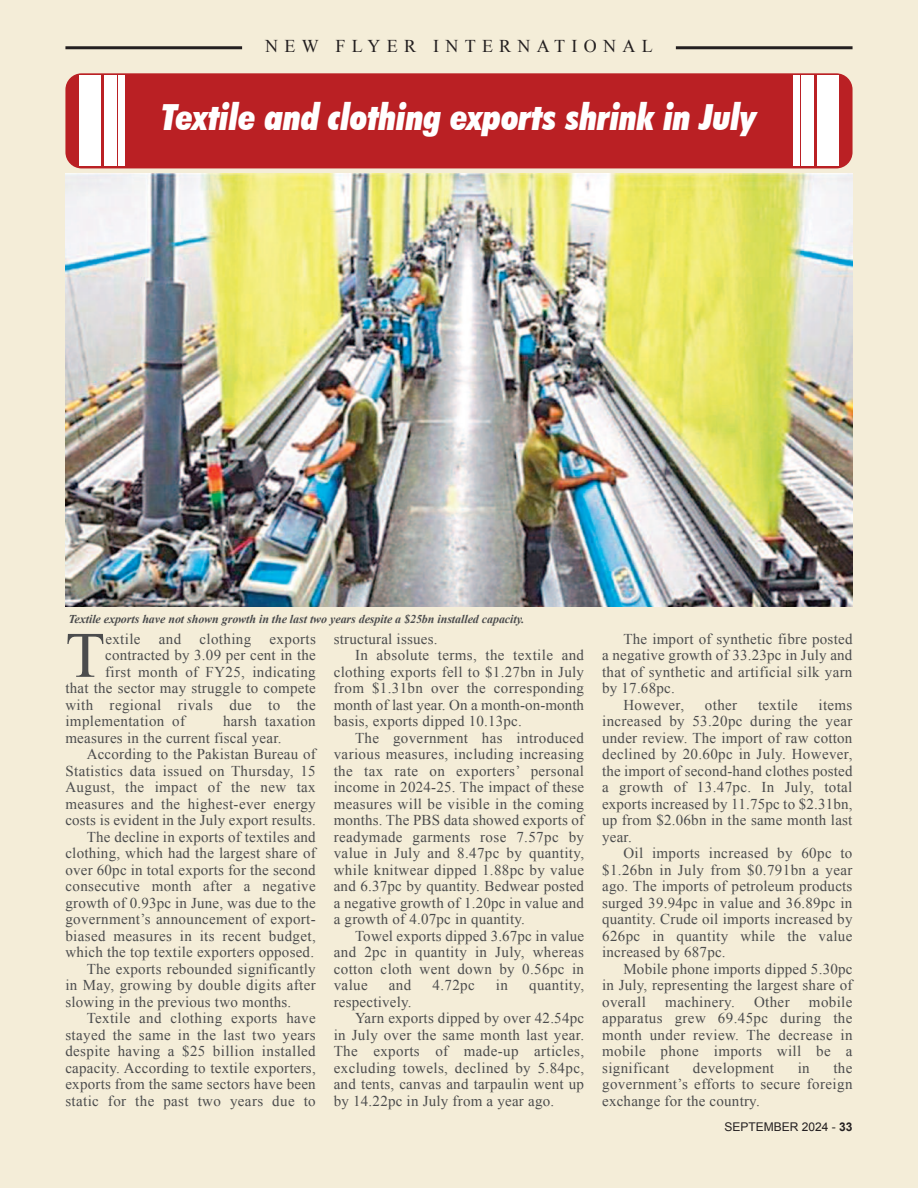
<style>
.page{position:relative;width:918px;height:1188px;background:#f4edd8}
.page>*{position:absolute;margin:0;border:0;box-sizing:border-box;transform-origin:0 0}
.t1{font:64.8px "Times New Roman";color:#4b4c4d}
.t2{font:italic 900 condensed 36px "Futura BT";color:#fff}
.t3{font:18px "Times New Roman";letter-spacing:.35em;color:#231f20}
.t4{font:15px/16.5px "Times New Roman";letter-spacing:.02em;color:#4b4c4d;text-align:justify}
.t5{font:italic 700 12px "Times New Roman";letter-spacing:-.005em;color:#4b4c4d}
.t6{font:12px "Arial";color:#231f20}
.s1{font-weight:700}
</style>
<div class="page">
<hr style="left:65px;top:46px;width:177px;height:3px;background:#231f20">
<hr style="left:676px;top:46px;width:177px;height:3px;background:#231f20">
<div style="left:65px;top:73px;width:788px;height:95px;background:#ba2024;border-radius:16px"></div>
<img style="left:65px;top:174px;width:788px;height:433px">
<div style="left:80px;top:76px;width:21px;height:90px;background:#fff"></div>
<div style="left:104px;top:76px;width:12px;height:90px;background:#fff"></div>
<div style="left:119px;top:76px;width:6px;height:90px;background:#fff"></div>
<div style="left:817px;top:76px;width:21px;height:90px;background:#fff"></div>
<div style="left:802px;top:76px;width:12px;height:90px;background:#fff"></div>
<div style="left:793px;top:76px;width:6px;height:90px;background:#fff"></div>
<p class="t3" style="left:265px;top:36px;width:389px">NEW FLYER INTERNATIONAL</p>
<h2 class="t2" style="left:161px;top:96px;width:597px">Textile and clothing exports shrink in July</h2>
<p class="t5" style="left:68px;top:612px;width:458px">Textile exports have not shown growth in the last two years despite a $25bn installed capacity.</p>
<h1 class="t1" style="left:65px;top:619px;width:41px">T</h1>
<p class="t4" style="left:105px;top:631px;width:212px">extile and clothing exports</p>
<p class="t4" style="left:105px;top:647px;width:212px">contracted by 3.09 per cent in the</p>
<p class="t4" style="left:105px;top:664px;width:212px">first month of FY25, indicating</p>
<p class="t4" style="left:65px;top:680px;width:252px">that the sector may struggle to compete</p>
<p class="t4" style="left:65px;top:697px;width:252px">with regional rivals due to the</p>
<p class="t4" style="left:65px;top:713px;width:121px">implementation of</p>
<p class="t4" style="left:65px;top:713px;width:252px;text-indent:158px">harsh taxation measures in the current fiscal year.</p>
<p class="t4" style="left:87px;top:746px;width:231px">According to the Pakistan Bureau of</p>
<p class="t4" style="left:65px;top:763px;width:252px">Statistics data issued on Thursday, 15</p>
<p class="t4" style="left:65px;top:779px;width:252px">August, the impact of the new tax</p>
<p class="t4" style="left:65px;top:796px;width:252px">measures and the highest-ever energy</p>
<p class="t4" style="left:65px;top:812px;width:252px">costs is evident in the July export results.</p>
<p class="t4" style="left:87px;top:829px;width:231px">The decline in exports of textiles and</p>
<p class="t4" style="left:65px;top:845px;width:252px">clothing, which had the largest share of</p>
<p class="t4" style="left:65px;top:862px;width:252px">over 60pc in total exports for the second</p>
<p class="t4" style="left:65px;top:878px;width:252px">consecutive month after a negative</p>
<p class="t4" style="left:65px;top:895px;width:252px">growth of 0.93pc in June, was due to the</p>
<p class="t4" style="left:65px;top:911px;width:252px">government’s announcement of export-</p>
<p class="t4" style="left:65px;top:928px;width:252px">biased measures in its recent budget,</p>
<p class="t4" style="left:65px;top:944px;width:250px">which the top textile exporters opposed.</p>
<p class="t4" style="left:87px;top:961px;width:231px">The exports rebounded significantly</p>
<p class="t4" style="left:65px;top:977px;width:252px">in May, growing by double digits after</p>
<p class="t4" style="left:65px;top:994px;width:227px">slowing in the previous two months.</p>
<p class="t4" style="left:87px;top:1010px;width:231px">Textile and clothing exports have</p>
<p class="t4" style="left:65px;top:1027px;width:252px">stayed the same in the last two years</p>
<p class="t4" style="left:65px;top:1043px;width:252px">despite having a $25 billion installed</p>
<p class="t4" style="left:65px;top:1060px;width:252px">capacity. According to textile exporters,</p>
<p class="t4" style="left:65px;top:1076px;width:252px">exports from the same sectors have been</p>
<p class="t4" style="left:65px;top:1093px;width:252px">static for the past two years due to</p>
<p class="t4" style="left:334px;top:631px;width:105px">structural issues.</p>
<p class="t4" style="left:355px;top:647px;width:231px">In absolute terms, the textile and</p>
<p class="t4" style="left:334px;top:664px;width:252px">clothing exports fell to $1.27bn in July</p>
<p class="t4" style="left:334px;top:680px;width:252px">from $1.31bn over the corresponding</p>
<p class="t4" style="left:334px;top:697px;width:252px">month of last year. On a month-on-month</p>
<p class="t4" style="left:334px;top:713px;width:190px">basis, exports dipped 10.13pc.</p>
<p class="t4" style="left:355px;top:730px;width:231px">The government has introduced</p>
<p class="t4" style="left:334px;top:746px;width:252px">various measures, including increasing</p>
<p class="t4" style="left:334px;top:763px;width:252px">the tax rate on exporters’ personal</p>
<p class="t4" style="left:334px;top:779px;width:252px">income in 2024-25. The impact of these</p>
<p class="t4" style="left:334px;top:796px;width:252px">measures will be visible in the coming</p>
<p class="t4" style="left:334px;top:812px;width:252px">months. The PBS data showed exports of</p>
<p class="t4" style="left:334px;top:829px;width:252px">readymade garments rose 7.57pc by</p>
<p class="t4" style="left:334px;top:845px;width:252px">value in July and 8.47pc by quantity,</p>
<p class="t4" style="left:334px;top:862px;width:252px">while knitwear dipped 1.88pc by value</p>
<p class="t4" style="left:334px;top:878px;width:252px">and 6.37pc by quantity. Bedwear posted</p>
<p class="t4" style="left:334px;top:895px;width:252px">a negative growth of 1.20pc in value and</p>
<p class="t4" style="left:334px;top:911px;width:193px">a growth of 4.07pc in quantity.</p>
<p class="t4" style="left:355px;top:928px;width:231px">Towel exports dipped 3.67pc in value</p>
<p class="t4" style="left:334px;top:944px;width:252px">and 2pc in quantity in July, whereas</p>
<p class="t4" style="left:334px;top:961px;width:252px">cotton cloth went down by 0.56pc in</p>
<p class="t4" style="left:334px;top:977px;width:35px">value</p>
<p class="t4" style="left:389px;top:977px;width:24px">and</p>
<p class="t4" style="left:433px;top:977px;width:44px">4.72pc</p>
<p class="t4" style="left:496px;top:977px;width:14px">in</p>
<p class="t4" style="left:529px;top:977px;width:56px">quantity,</p>
<p class="t4" style="left:334px;top:994px;width:79px">respectively.</p>
<p class="t4" style="left:355px;top:1010px;width:231px">Yarn exports dipped by over 42.54pc</p>
<p class="t4" style="left:334px;top:1027px;width:252px">in July over the same month last year.</p>
<p class="t4" style="left:334px;top:1043px;width:252px">The exports of made-up articles,</p>
<p class="t4" style="left:334px;top:1060px;width:252px">excluding towels, declined by 5.84pc,</p>
<p class="t4" style="left:334px;top:1076px;width:252px">and tents, canvas and tarpaulin went up</p>
<p class="t4" style="left:334px;top:1093px;width:222px">by 14.22pc in July from a year ago.</p>
<p class="t4" style="left:623px;top:631px;width:231px">The import of synthetic fibre posted</p>
<p class="t4" style="left:602px;top:647px;width:252px">a negative growth of 33.23pc in July and</p>
<p class="t4" style="left:602px;top:664px;width:252px">that of synthetic and artificial silk yarn</p>
<p class="t4" style="left:602px;top:680px;width:74px">by 17.68pc.</p>
<p class="t4" style="left:623px;top:697px;width:62px">However,</p>
<p class="t4" style="left:705px;top:697px;width:34px">other</p>
<p class="t4" style="left:758px;top:697px;width:41px">textile</p>
<p class="t4" style="left:602px;top:697px;width:252px;text-indent:216px">items increased by 53.20pc during the year under review. The import of raw cotton declined by 20.60pc in July. However, the import of second-hand clothes posted a growth of 13.47pc. In July, total exports increased by 11.75pc to $2.31bn, up from $2.06bn in the same month last year.</p>
<p class="t4" style="left:602px;top:845px;width:252px;text-indent:21px">Oil imports increased by 60pc to $1.26bn in July from $0.791bn a year ago. The imports of petroleum products surged 39.94pc in value and 36.89pc in quantity. Crude oil imports increased by 626pc in quantity while the value increased by 687pc.</p>
<p class="t4" style="left:602px;top:961px;width:252px;text-indent:21px">Mobile phone imports dipped 5.30pc in July, representing the largest share of overall</p>
<p class="t4" style="left:602px;top:994px;width:252px;text-indent:207px">mobile apparatus grew 69.45pc during the month under review. The decrease in mobile phone imports will be a significant</p>
<p class="t4" style="left:665px;top:994px;width:71px">machinery.</p>
<p class="t4" style="left:754px;top:994px;width:37px">Other</p>
<p class="t4" style="left:602px;top:1060px;width:252px;text-indent:231px">the government’s efforts to secure foreign exchange for the country.</p>
<p class="t4" style="left:693px;top:1060px;width:83px">development</p>
<p class="t4" style="left:798px;top:1060px;width:14px">in</p>
<p class="t6" style="left:724px;top:1120px;width:130px">SEPTEMBER 2024 - <span class="s1">33</span></p>
</div>
